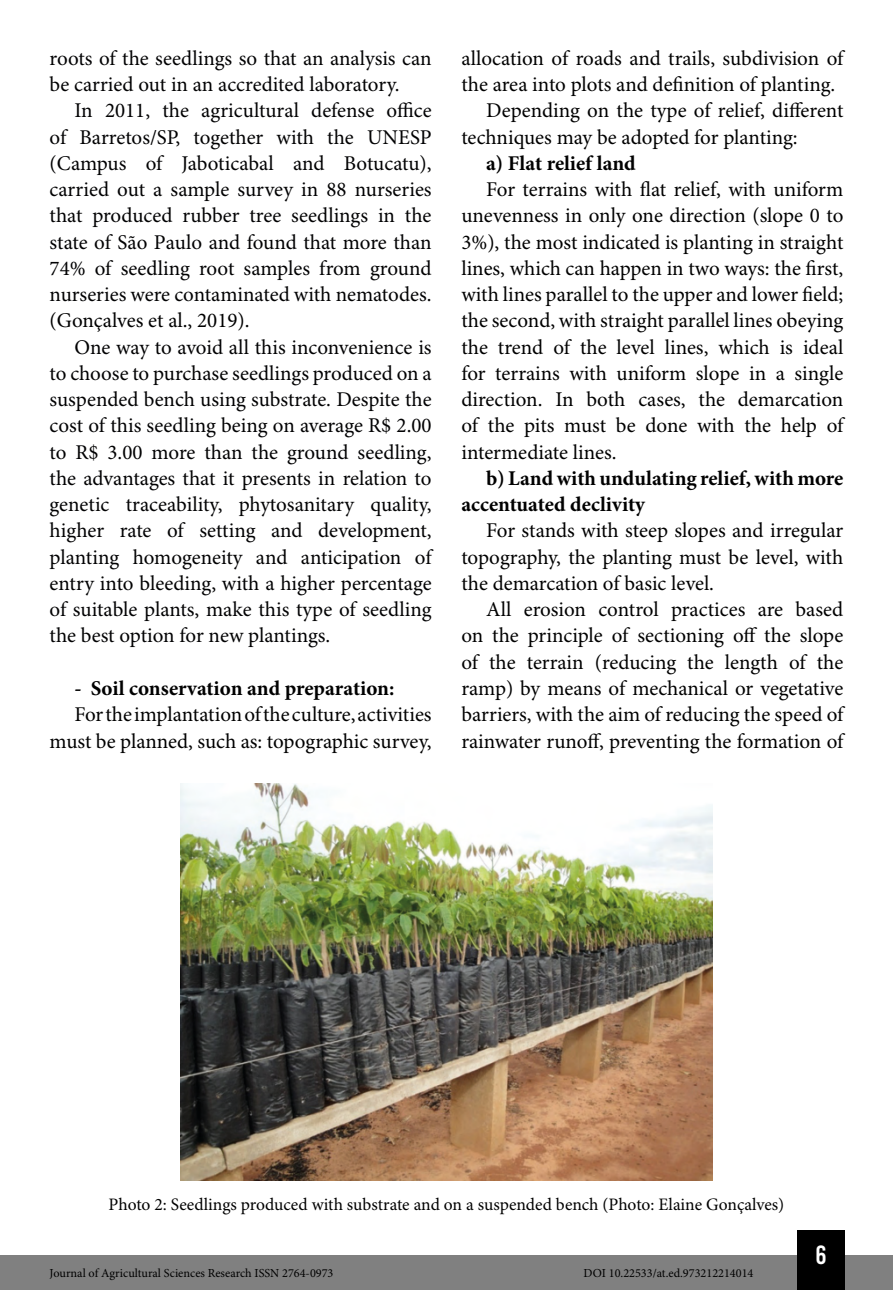
<style>
.page{position:relative;width:893px;height:1290px;background:#fff}
.page>*{position:absolute;margin:0;border:0;box-sizing:border-box;transform-origin:0 0}
.t1{font:26.25px "Bebas Kai";color:#fff}
.t2{font:21px/26.2px "Minion Pro";color:#000;text-align:justify}
.t3{font:21px/26.2px "Minion Pro";color:#020203;text-align:justify}
.t4{font:700 21px/26.2px "Minion Pro";color:#000}
.t5{font:17.5px "Minion Pro";letter-spacing:-.005em;color:#000}
.t6{font:12.25px "Minion Pro";color:#000}
</style>
<div class="page">
<div style="left:0;top:1255px;width:893px;height:35px;background:#808080"></div>
<div style="left:797px;top:1230px;width:48px;height:60px;background:#000"></div>
<img style="left:181px;top:784px;width:531px;height:397px">
<p class="t3" style="left:50px;top:46px;width:383px">roots of the seedlings so that an analysis can be carried out in an accredited laboratory.</p>
<p class="t3" style="left:50px;top:98px;width:383px;text-indent:25px">In 2011, the agricultural defense office of Barretos/SP, together with the UNESP (Campus of Jaboticabal and Botucatu), carried out a sample survey in 88 nurseries that produced rubber tree seedlings in the state of São Paulo and found that more than 74% of seedling root samples from ground nurseries were contaminated with nematodes.</p>
<p class="t2" style="left:50px;top:308px;width:201px">(Gonçalves et al., 2019).</p>
<p class="t3" style="left:50px;top:335px;width:383px;text-indent:25px">One way to avoid all this inconvenience is to choose to purchase seedlings produced on a suspended bench using substrate. Despite the cost of this seedling being on average R$ 2.00 to R$ 3.00 more than the ground seedling, the advantages that it presents in relation to genetic traceability, phytosanitary quality, higher rate of setting and development, planting homogeneity and anticipation of entry into bleeding, with a higher percentage of suitable plants, make this type of seedling the best option for new plantings.</p>
<p class="t4" style="left:74px;top:675px;width:321px">- Soil conservation and preparation:</p>
<p class="t2" style="left:50px;top:702px;width:384px;text-align:right">For the implantation of the culture, activities must be planned, such as: topographic survey,</p>
<p class="t2" style="left:461px;top:46px;width:383px">allocation of roads and trails, subdivision of</p>
<p class="t2" style="left:461px;top:72px;width:375px">the area into plots and definition of planting.</p>
<p class="t2" style="left:486px;top:98px;width:359px">Depending on the type of relief, different</p>
<p class="t2" style="left:461px;top:125px;width:338px">techniques may be adopted for planting:</p>
<p class="t4" style="left:486px;top:150px;width:151px">a) Flat relief land</p>
<p class="t2" style="left:461px;top:177px;width:384px;text-indent:25px">For terrains with flat relief, with uniform unevenness in only one direction (slope 0 to 3%), the most indicated is planting in straight lines, which can happen in two ways: the first, with lines parallel to the upper and lower field; the second, with straight parallel lines obeying the trend of the level lines, which is ideal for terrains with uniform slope in a single direction. In both cases, the demarcation of the pits must be done with the help of intermediate lines.</p>
<p class="t4" style="left:461px;top:465px;width:383px;text-indent:25px">b) Land with undulating relief, with more accentuated declivity</p>
<p class="t2" style="left:461px;top:518px;width:383px;text-indent:25px">For stands with steep slopes and irregular topography, the planting must be level, with the demarcation of basic level.</p>
<p class="t2" style="left:461px;top:597px;width:383px;text-indent:25px">All erosion control practices are based on the principle of sectioning off the slope of the terrain (reducing the length of the ramp) by means of mechanical or vegetative barriers, with the aim of reducing the speed of rainwater runoff, preventing the formation of</p>
<p class="t5" style="left:109px;top:1194px;width:677px">Photo 2: Seedlings produced with substrate and on a suspended bench (Photo: Elaine Gonçalves)</p>
<p class="t6" style="left:50px;top:1266px;width:285px">Journal of Agricultural Sciences Research ISSN 2764-0973</p>
<p class="t6" style="left:584px;top:1266px;width:171px">DOI 10.22533/at.ed.973212214014</p>
<p class="t1" style="left:815px;top:1241px;width:13px">6</p>
</div>
